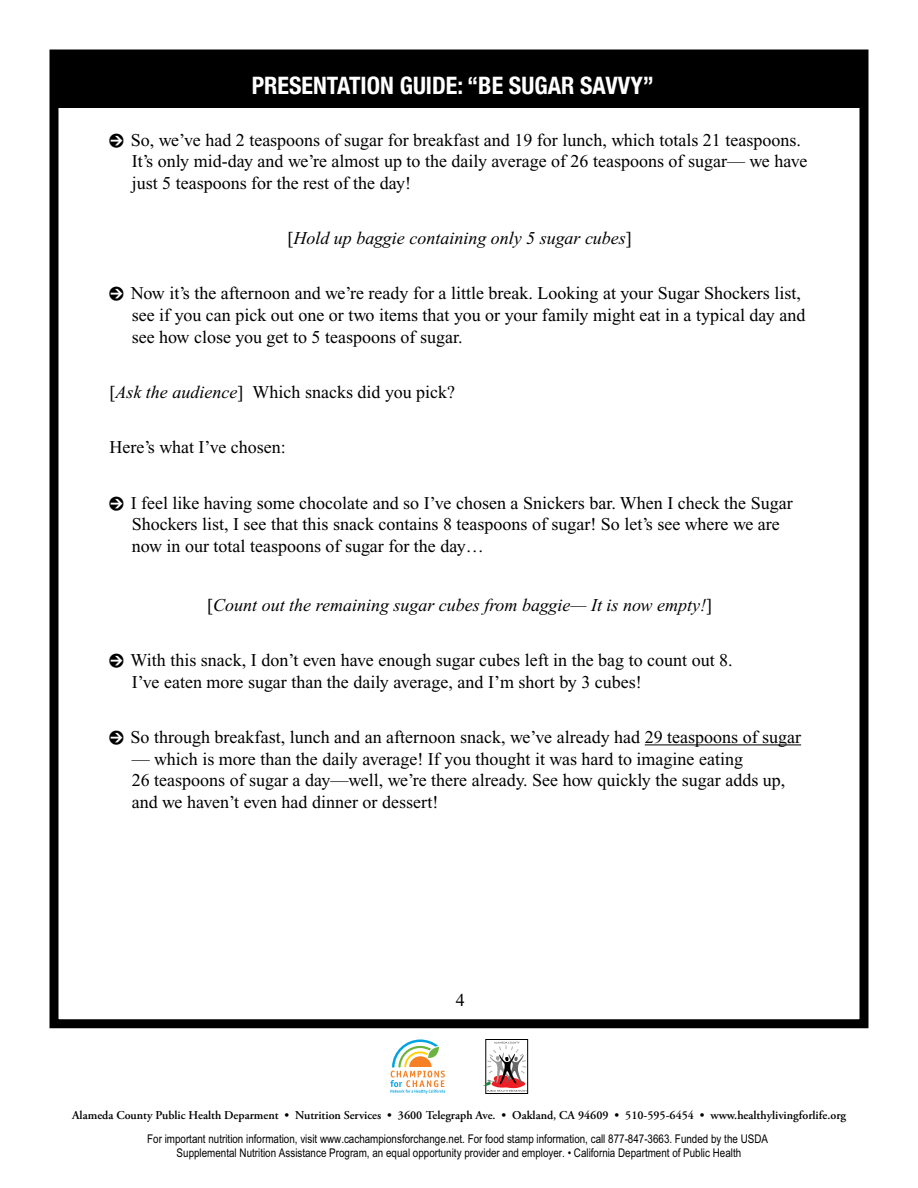
<style>
.page{position:relative;width:918px;height:1188px;background:#fff}
.page>*{position:absolute;margin:0;border:0;box-sizing:border-box;transform-origin:0 0}
.t1{font:700 condensed 24px "Helvetica Neue";color:#fff}
.t2{font:18px/21.6px "Times New Roman";color:#000}
.t3{font:italic 18px "Times New Roman";color:#000}
.t4{font:12px/14.4px "Arial Narrow";color:#000;text-align:center}
.t5{font:600 12px "Adobe Garamond Pro";color:#000}
.s1{font-family:"Pointers"}
.s2{font-style:normal}
.s3{font-style:italic}
</style>
<div class="page">
<div style="left:50px;top:50px;width:818px;height:978px;border:9px solid #000"></div>
<hr style="left:645px;top:744px;width:156px;height:1px;background:#000">
<div style="left:53px;top:52px;width:811px;height:56px;background:#000"></div>
<svg style="left:486px;top:1039px;width:42px;height:55px"></svg>
<svg style="left:483px;top:1042px;width:44px;height:50px"></svg>
<svg style="left:390px;top:1039px;width:55px;height:54px"></svg>
<h1 class="t1" style="left:252px;top:71px;width:404px">PRESENTATION GUIDE: “BE SUGAR SAVVY”</h1>
<p class="t2" style="left:132px;top:129px;width:677px;text-indent:-22px"><span class="s1">0</span> So, we’ve had 2 teaspoons of sugar for breakfast and 19 for lunch, which totals 21 teaspoons.<br>It’s only mid-day and we’re almost up to the daily average of 26 teaspoons of sugar— we have just 5 teaspoons for the rest of the day!</p>
<p class="t3" style="left:288px;top:228px;width:346px"><span class="s2">[</span>Hold up baggie containing only 5 sugar cubes<span class="s2">]</span></p>
<p class="t2" style="left:132px;top:283px;width:675px;text-indent:-22px"><span class="s1">0</span> Now it’s the afternoon and we’re ready for a little break. Looking at your Sugar Shockers list, see if you can pick out one or two items that you or your family might eat in a typical day and see how close you get to 5 teaspoons of sugar.</p>
<p class="t2" style="left:110px;top:381px;width:347px">[<span class="s3">Ask the audience</span>] Which snacks did you pick?</p>
<p class="t2" style="left:110px;top:437px;width:178px">Here’s what I’ve chosen:</p>
<p class="t2" style="left:132px;top:492px;width:662px;text-indent:-22px"><span class="s1">0</span> I feel like having some chocolate and so I’ve chosen a Snickers bar. When I check the Sugar<br>Shockers list, I see that this snack contains 8 teaspoons of sugar! So let’s see where we are now in our total teaspoons of sugar for the day…</p>
<p class="t3" style="left:207px;top:595px;width:506px"><span class="s2">[</span>Count out the remaining sugar cubes from baggie— It is now empty!<span class="s2">]</span></p>
<p class="t2" style="left:132px;top:649px;width:602px;text-indent:-22px"><span class="s1">0</span> With this snack, I don’t even have enough sugar cubes left in the bag to count out 8.<br>I’ve eaten more sugar than the daily average, and I’m short by 3 cubes!</p>
<p class="t2" style="left:109px;top:726px;width:693px"><span class="s1">0</span> So through breakfast, lunch and an afternoon snack, we’ve already had 29 teaspoons of sugar</p>
<p class="t2" style="left:132px;top:748px;width:655px">— which is more than the daily average! If you thought it was hard to imagine eating<br>26 teaspoons of sugar a day—well, we’re there already. See how quickly the sugar adds up, and we haven’t even had dinner or dessert!</p>
<p class="t2" style="left:456px;top:990px;width:10px">4</p>
<p class="t5" style="left:72px;top:1108px;width:776px">Alameda County Public Health Deparment • Nutrition Services • 3600 Telegraph Ave. • Oakland, CA 94609 • 510-595-6454 • www.healthylivingforlife.org</p>
<p class="t4" style="left:147px;top:1131px;width:622px">For important nutrition information, visit www.cachampionsforchange.net. For food stamp information, call 877-847-3663. Funded by the USDA<br>Supplemental Nutrition Assistance Program, an equal opportunity provider and employer. • California Department of Public Health</p>
</div>
